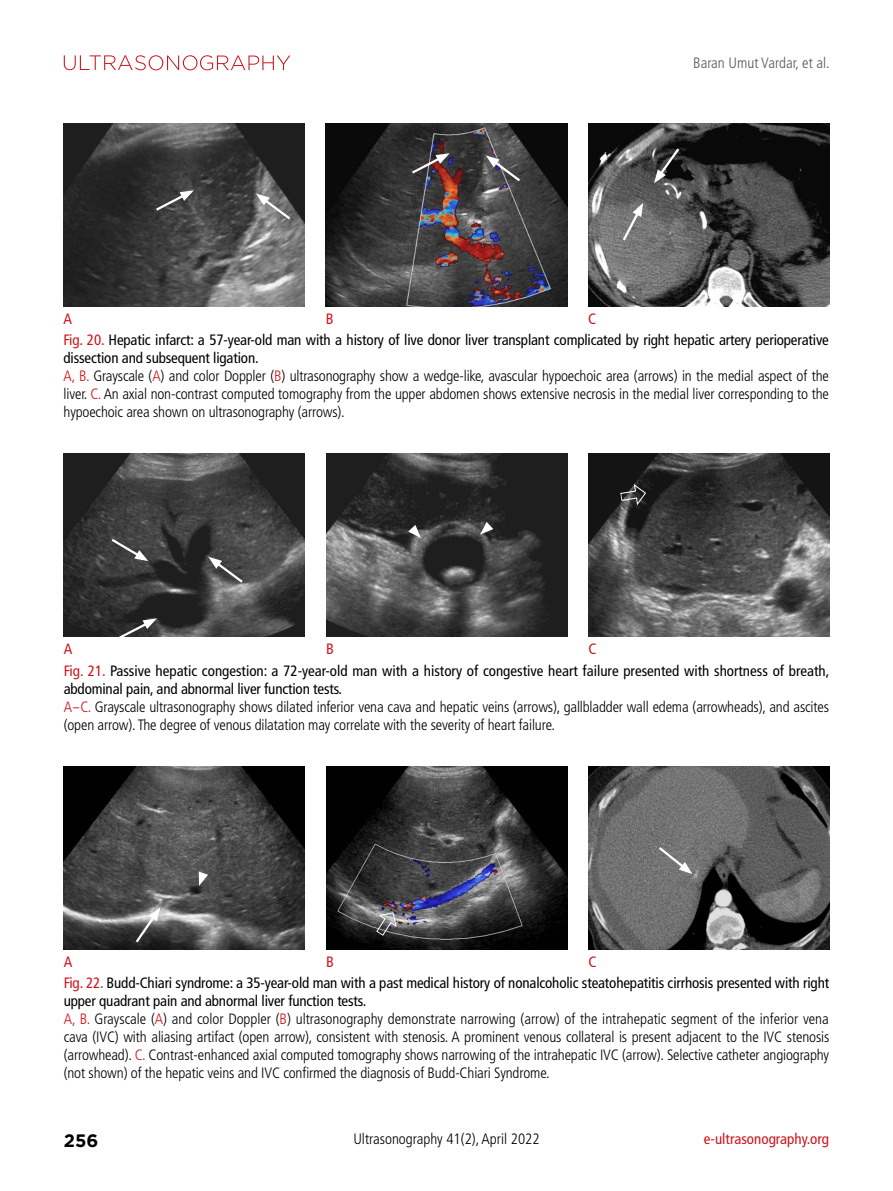
<style>
.page{position:relative;width:893px;height:1191px;background:#fff}
.page>*{position:absolute;margin:0;border:0;box-sizing:border-box;transform-origin:0 0}
.t1{font:700 18px "Gotham";color:#000}
.t2{font:300 condensed 15px/18px "Frutiger LT Std";letter-spacing:-.01em;color:#000}
.t3{font:condensed 15px "Frutiger LT Std";color:#d0121b}
.t4{font:300 condensed 15px "Frutiger LT Std";color:#595757}
.s1{font-weight:400;color:#d0121b}
.s2{font-weight:400}
.s3{color:#d0121b}
</style>
<div class="page">
<svg style="left:64px;top:55px;width:226px;height:15px"></svg>
<img style="left:326px;top:766px;width:241px;height:183px">
<svg style="left:376px;top:911px;width:21px;height:25px"></svg>
<img style="left:588px;top:766px;width:242px;height:183px">
<svg style="left:656px;top:844px;width:36px;height:30px"></svg>
<img style="left:64px;top:766px;width:241px;height:183px">
<svg style="left:199px;top:871px;width:9px;height:15px"></svg>
<svg style="left:134px;top:907px;width:26px;height:38px"></svg>
<img style="left:64px;top:123px;width:241px;height:183px">
<svg style="left:256px;top:193px;width:37px;height:29px"></svg>
<svg style="left:154px;top:190px;width:40px;height:23px"></svg>
<img style="left:326px;top:123px;width:241px;height:183px">
<svg style="left:409px;top:153px;width:41px;height:23px"></svg>
<svg style="left:486px;top:155px;width:37px;height:28px"></svg>
<img style="left:588px;top:123px;width:241px;height:183px">
<svg style="left:654px;top:146px;width:27px;height:37px"></svg>
<svg style="left:621px;top:203px;width:22px;height:40px"></svg>
<img style="left:64px;top:454px;width:241px;height:182px">
<svg style="left:208px;top:557px;width:37px;height:28px"></svg>
<svg style="left:117px;top:618px;width:40px;height:19px"></svg>
<svg style="left:109px;top:537px;width:39px;height:24px"></svg>
<img style="left:326px;top:454px;width:241px;height:182px">
<svg style="left:408px;top:525px;width:13px;height:13px"></svg>
<svg style="left:480px;top:522px;width:13px;height:12px"></svg>
<img style="left:588px;top:454px;width:242px;height:182px">
<svg style="left:620px;top:483px;width:27px;height:23px"></svg>
<p class="t3" style="left:64px;top:310px;width:10px">A</p>
<p class="t3" style="left:326px;top:310px;width:9px">B</p>
<p class="t3" style="left:588px;top:310px;width:10px">C</p>
<p class="t4" style="left:693px;top:54px;width:138px">Baran Umut Vardar, et al.</p>
<p class="t2" style="left:64px;top:331px;width:767px"><span class="s1">Fig. 20.</span> <span class="s2">Hepatic infarct: a 57-year-old man with a history of live donor liver transplant complicated by right hepatic artery perioperative dissection and subsequent ligation.<br></span><span class="s3">A, B.</span> Grayscale (<span class="s3">A</span>) and color Doppler (<span class="s3">B</span>) ultrasonography show a wedge-like, avascular hypoechoic area (arrows) in the medial aspect of the liver. <span class="s3">C.</span> An axial non-contrast computed tomography from the upper abdomen shows extensive necrosis in the medial liver corresponding to the hypoechoic area shown on ultrasonography (arrows).</p>
<p class="t3" style="left:64px;top:640px;width:10px">A</p>
<p class="t3" style="left:326px;top:640px;width:9px">B</p>
<p class="t3" style="left:588px;top:640px;width:10px">C</p>
<p class="t2" style="left:64px;top:661px;width:767px"><span class="s1">Fig. 21.</span> <span class="s2">Passive hepatic congestion: a 72-year-old man with a history of congestive heart failure presented with shortness of breath, abdominal pain, and abnormal liver function tests.<br></span><span class="s3">A-C.</span> Grayscale ultrasonography shows dilated inferior vena cava and hepatic veins (arrows), gallbladder wall edema (arrowheads), and ascites (open arrow). The degree of venous dilatation may correlate with the severity of heart failure.</p>
<p class="t3" style="left:64px;top:952px;width:10px">A</p>
<p class="t3" style="left:326px;top:952px;width:9px">B</p>
<p class="t3" style="left:588px;top:952px;width:10px">C</p>
<p class="t2" style="left:64px;top:974px;width:767px"><span class="s1">Fig. 22.</span> <span class="s2">Budd-Chiari syndrome: a 35-year-old man with a past medical history of nonalcoholic steatohepatitis cirrhosis presented with right upper quadrant pain and abnormal liver function tests.<br></span><span class="s3">A, B.</span> Grayscale (<span class="s3">A</span>) and color Doppler (<span class="s3">B</span>) ultrasonography demonstrate narrowing (arrow) of the intrahepatic segment of the inferior vena cava (IVC) with aliasing artifact (open arrow), consistent with stenosis. A prominent venous collateral is present adjacent to the IVC stenosis (arrowhead). <span class="s3">C.</span> Contrast-enhanced axial computed tomography shows narrowing of the intrahepatic IVC (arrow). Selective catheter angiography (not shown) of the hepatic veins and IVC confirmed the diagnosis of Budd-Chiari Syndrome.</p>
<p class="t1" style="left:64px;top:1130px;width:36px">256</p>
<p class="t2" style="left:353px;top:1130px;width:188px">Ultrasonography 41(2), April 2022</p>
<p class="t3" style="left:704px;top:1130px;width:127px">e-ultrasonography.org</p>
</div>
